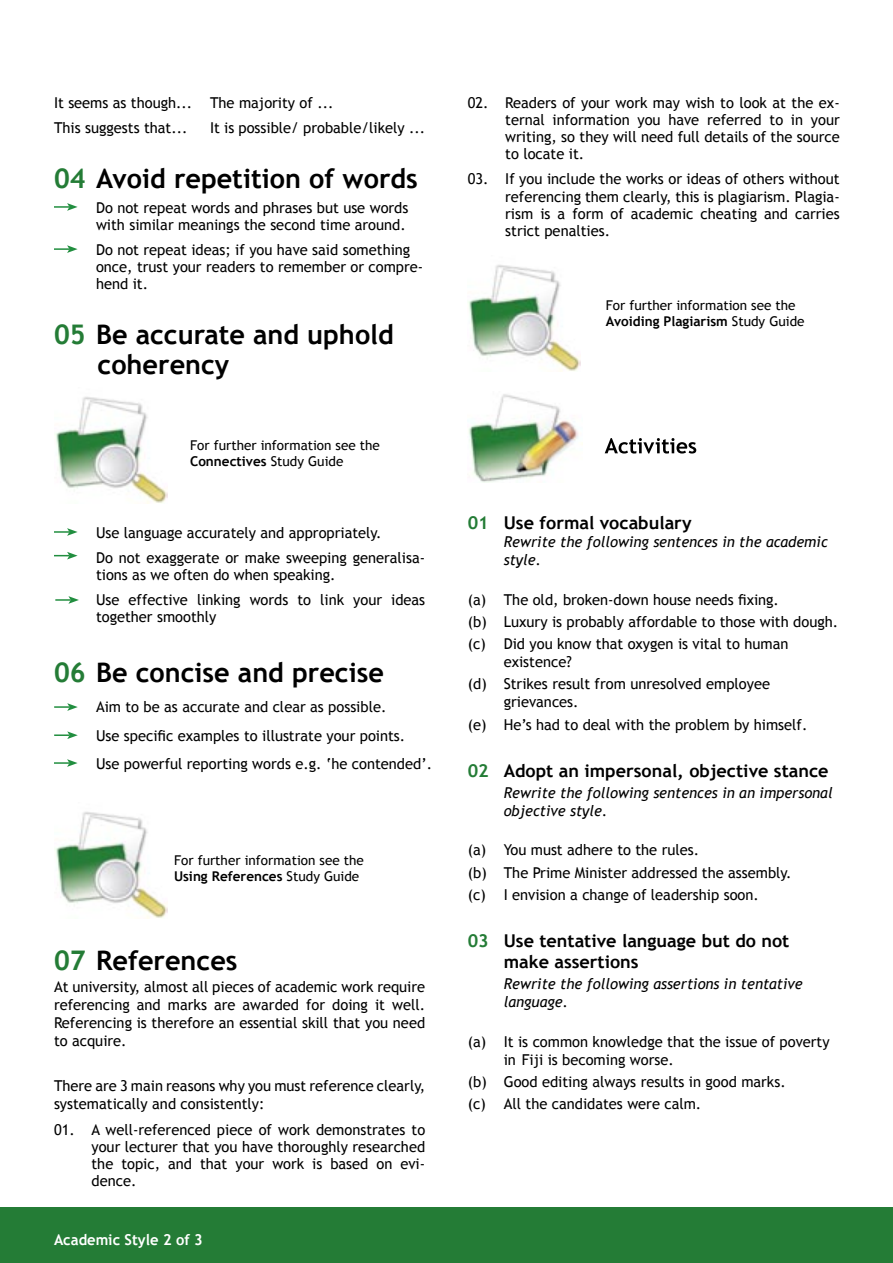
<style>
.page{position:relative;width:893px;height:1263px;background:#fff}
.page>*{position:absolute;margin:0;border:0;box-sizing:border-box;transform-origin:0 0}
.bullet_pts{font:700 27px/30px "Trebuchet MS";color:#000}
.Head{font:700 27px "Trebuchet MS";color:#000}
.Body_Text{font:700 27px "Trebuchet MS";color:#000}
.Subhead_1{font:700 17.7px/21px "Trebuchet MS";color:#000}
.bullet_pts-2{font:15px/17.2px "Trebuchet MS";color:#000}
.Body_Text-2{font:15px/18px "Trebuchet MS";color:#000}
.Subhead_1-2{font:italic 15px/18px "Trebuchet MS";color:#000}
.Head-2{font:15px/28.5px "Trebuchet MS";color:#000}
.bullet_pts-3{font:700 15px "Trebuchet MS";color:#fff}
.Head-3{font:13.5px/16.5px "Trebuchet MS";color:#000}
.referencing{font:13.5px/16.5px "Trebuchet MS";color:#000}
.s1{color:#247c36}
.s2{font-weight:700}
</style>
<div class="page">
<div style="left:0;top:1207px;width:893px;height:56px;background:#247c36"></div>
<img style="left:55px;top:397px;width:112px;height:106px">
<svg style="left:54px;top:203px;width:24px;height:8px"></svg>
<svg style="left:54px;top:245px;width:24px;height:8px"></svg>
<svg style="left:54px;top:703px;width:24px;height:8px"></svg>
<svg style="left:54px;top:731px;width:24px;height:8px"></svg>
<svg style="left:54px;top:759px;width:24px;height:8px"></svg>
<img style="left:468px;top:394px;width:111px;height:89px">
<svg style="left:605px;top:438px;width:91px;height:15px"></svg>
<img style="left:468px;top:265px;width:113px;height:107px">
<img style="left:55px;top:812px;width:112px;height:106px">
<svg style="left:54px;top:528px;width:24px;height:8px"></svg>
<svg style="left:54px;top:552px;width:24px;height:7px"></svg>
<svg style="left:55px;top:596px;width:24px;height:8px"></svg>
<p class="bullet_pts-2" style="left:54px;top:94px;width:281px">It seems as though... The majority of ...</p>
<p class="bullet_pts-2" style="left:54px;top:119px;width:135px">This suggests that...</p>
<p class="bullet_pts-2" style="left:210px;top:119px;width:217px">It is possible/ probable/likely ...</p>
<p class="bullet_pts" style="left:54px;top:163px;width:365px"><span class="s1">04</span> Avoid repetition of words</p>
<p class="bullet_pts-2" style="left:96px;top:199px;width:314px">Do not repeat words and phrases but use words with similar meanings the second time around.</p>
<p class="bullet_pts-2" style="left:96px;top:241px;width:329px">Do not repeat ideas; if you have said something once, trust your readers to remember or compre&shy;hend it.</p>
<p class="bullet_pts" style="left:98px;top:320px;width:298px;text-indent:-44px"><span class="s1">05</span> Be accurate and uphold coherency</p>
<p class="referencing" style="left:190px;top:437px;width:191px">For further information see the<br><span class="s2">Connectives</span> Study Guide</p>
<p class="bullet_pts-2" style="left:96px;top:524px;width:287px">Use language accurately and appropriately.</p>
<p class="bullet_pts-2" style="left:96px;top:549px;width:331px">Do not exaggerate or make sweeping generalisa&shy;tions as we often do when speaking.</p>
<p class="bullet_pts-2" style="left:96px;top:591px;width:331px">Use effective linking words to link your ideas together smoothly</p>
<p class="Head" style="left:54px;top:655px;width:331px"><span class="s1">06</span> Be concise and precise</p>
<p class="Head-2" style="left:96px;top:693px;width:338px">Aim to be as accurate and clear as possible.<br>Use specific examples to illustrate your points.<br>Use powerful reporting words e.g. ‘he contended’.</p>
<p class="Head-3" style="left:174px;top:852px;width:191px">For further information see the<br><span class="s2">Using References</span> Study Guide</p>
<p class="Body_Text" style="left:54px;top:944px;width:185px"><span class="s1">07</span> References</p>
<p class="Body_Text-2" style="left:54px;top:978px;width:373px;text-align:justify">At university, almost all pieces of academic work require referencing and marks are awarded for doing it well.<br>Referencing is therefore an essential skill that you need to acquire.</p>
<p class="Body_Text-2" style="left:54px;top:1077px;width:373px">There are 3 main reasons why you must reference clearly, systematically and consistently:</p>
<p class="bullet_pts-2" style="left:92px;top:1121px;width:335px;text-align:justify;text-indent:-38px">01. A well-referenced piece of work demonstrates to your lecturer that you have thoroughly researched the topic, and that your work is based on evi&shy;dence.</p>
<p class="bullet_pts-3" style="left:54px;top:1230px;width:150px">Academic Style 2 of 3</p>
<p class="bullet_pts-2" style="left:505px;top:94px;width:336px;text-align:justify;text-indent:-38px">02. Readers of your work may wish to look at the ex&shy;ternal information you have referred to in your writing, so they will need full details of the source to locate it.</p>
<p class="bullet_pts-2" style="left:505px;top:171px;width:336px;text-align:justify;text-indent:-38px">03. If you include the works or ideas of others without referencing them clearly, this is plagiarism. Plagia&shy;rism is a form of academic cheating and carries strict penalties.</p>
<p class="Head-3" style="left:606px;top:297px;width:200px">For further information see the<br><span class="s2">Avoiding Plagiarism</span> Study Guide</p>
<p class="Subhead_1" style="left:468px;top:513px;width:225px"><span class="s1">01</span> Use formal vocabulary</p>
<p class="Subhead_1-2" style="left:504px;top:533px;width:325px">Rewrite the following sentences in the academic style.</p>
<p class="Body_Text-2" style="left:468px;top:591px;width:313px">(a) The old, broken-down house needs fixing.</p>
<p class="Body_Text-2" style="left:468px;top:613px;width:372px">(b) Luxury is probably affordable to those with dough.</p>
<p class="Body_Text-2" style="left:504px;top:635px;width:286px;text-indent:-36px">(c) Did you know that oxygen is vital to human existence?</p>
<p class="Body_Text-2" style="left:504px;top:675px;width:268px;text-indent:-36px">(d) Strikes result from unresolved employee grievances.</p>
<p class="Body_Text-2" style="left:468px;top:716px;width:341px">(e) He’s had to deal with the problem by himself.</p>
<p class="Subhead_1" style="left:468px;top:760px;width:362px"><span class="s1">02</span> Adopt an impersonal, objective stance</p>
<p class="Subhead_1-2" style="left:504px;top:784px;width:330px">Rewrite the following sentences in an impersonal objective style.</p>
<p class="Body_Text-2" style="left:468px;top:841px;width:233px">(a) You must adhere to the rules.</p>
<p class="Body_Text-2" style="left:468px;top:864px;width:325px">(b) The Prime Minister addressed the assembly.</p>
<p class="Body_Text-2" style="left:468px;top:886px;width:293px">(c) I envision a change of leadership soon.</p>
<p class="Subhead_1" style="left:504px;top:931px;width:287px;text-indent:-36px"><span class="s1">03</span> Use tentative language but do not make assertions</p>
<p class="Subhead_1-2" style="left:504px;top:975px;width:300px">Rewrite the following assertions in tentative language.</p>
<p class="Body_Text-2" style="left:504px;top:1033px;width:327px;text-indent:-36px">(a) It is common knowledge that the issue of poverty in Fiji is becoming worse.</p>
<p class="Body_Text-2" style="left:468px;top:1073px;width:319px">(b) Good editing always results in good marks.</p>
<p class="Body_Text-2" style="left:468px;top:1095px;width:235px">(c) All the candidates were calm.</p>
</div>
